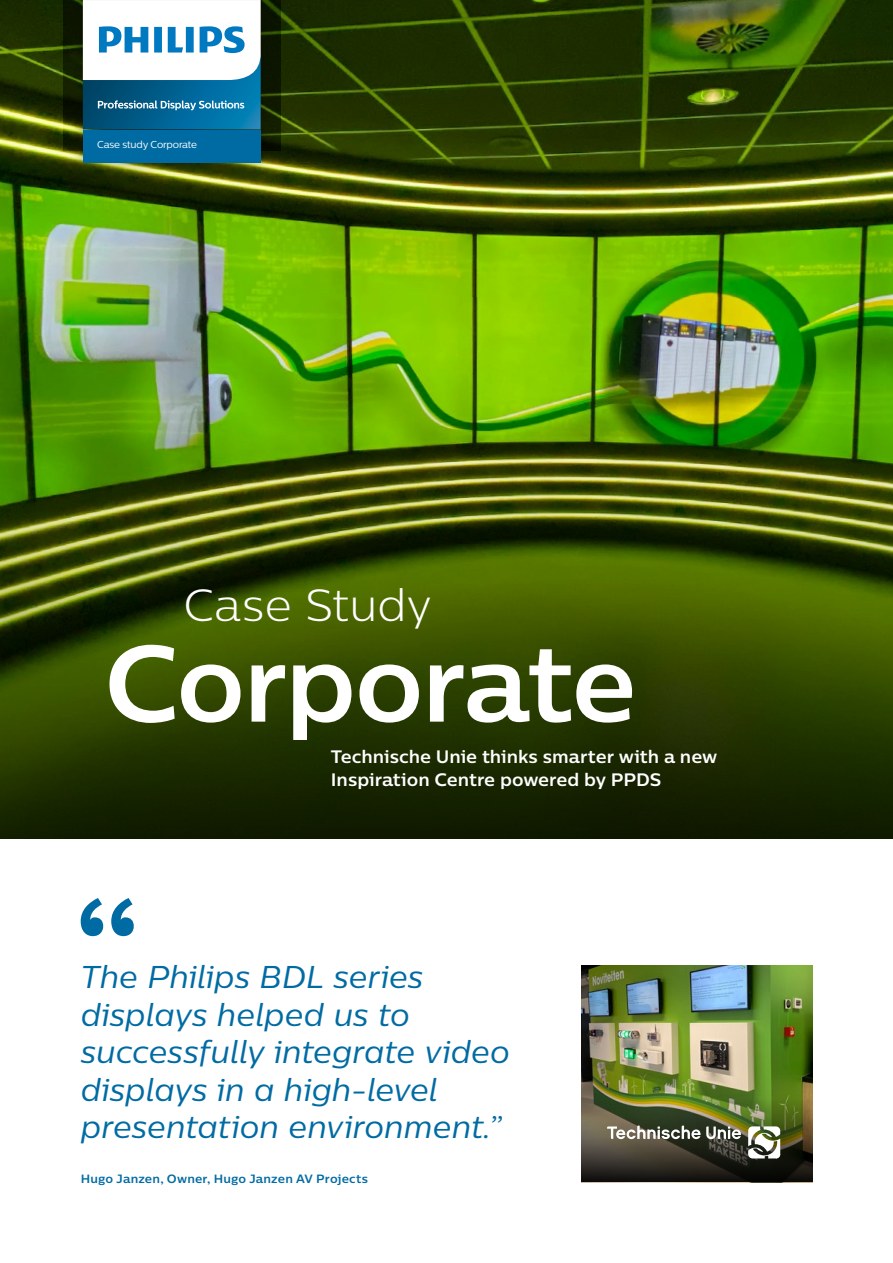
<style>
.page{position:relative;width:893px;height:1263px;background:#fff}
.page>*{position:absolute;margin:0;border:0;box-sizing:border-box;transform-origin:0 0}
.t1{font:700 108px "Centrale Sans";letter-spacing:-.025em;color:#fff}
.t2{font:300 45px "Centrale Sans";letter-spacing:-.01em;color:#fff}
.t3{font:italic 31.5px/37.5px "Centrale Sans";letter-spacing:-.005em;color:#006ba3}
.t4{font:700 18px/22.5px "Centrale Sans";letter-spacing:-.005em;color:#fff}
.t5{font:700 12px "Centrale Sans";letter-spacing:.015em;color:#006ba3}
.t6{font:10.05px "Centrale Sans";letter-spacing:-.015em;color:#fff}
</style>
<div class="page">
<img style="left:0;top:0;width:893px;height:298px">
<img style="left:0;top:298px;width:893px;height:540px">
<svg style="left:81px;top:898px;width:53px;height:38px"></svg>
<img style="left:581px;top:965px;width:231px;height:129px">
<img style="left:63px;top:0;width:217px;height:151px">
<svg style="left:83px;top:0;width:178px;height:110px"></svg>
<img style="left:64px;top:110px;width:216px;height:67px">
<div style="left:83px;top:129px;width:178px;height:34px;background:#006ba3"></div>
<img style="left:581px;top:1094px;width:231px;height:88px">
<svg style="left:748px;top:1126px;width:32px;height:32px"></svg>
<svg style="left:607px;top:1125px;width:134px;height:14px"></svg>
<p class="t6" style="left:97px;top:139px;width:101px">Case study Corporate</p>
<h2 class="t2" style="left:183px;top:577px;width:250px">Case Study</h2>
<h1 class="t1" style="left:104px;top:614px;width:535px">Corporate</h1>
<p class="t4" style="left:331px;top:745px;width:388px">Technische Unie thinks smarter with a new<br>Inspiration Centre powered by PPDS</p>
<p class="t3" style="left:81px;top:958px;width:431px">The Philips BDL series displays helped us to successfully integrate video displays in a high-level presentation environment.”</p>
<p class="t5" style="left:81px;top:1171px;width:289px">Hugo Janzen, Owner, Hugo Janzen AV Projects</p>
</div>
